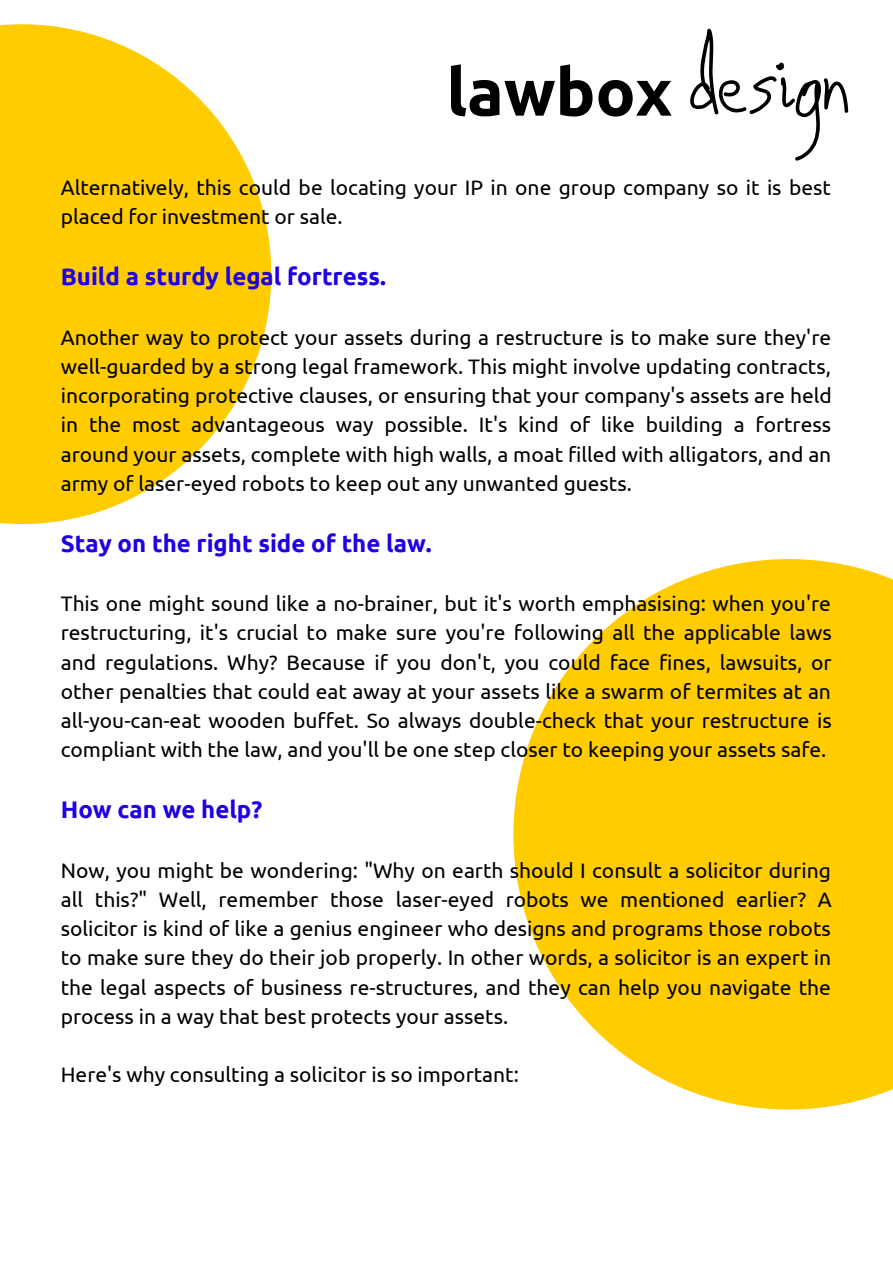
<style>
.page{position:relative;width:893px;height:1264px;background:#fff}
.page>*{position:absolute;margin:0;border:0;box-sizing:border-box;transform-origin:0 0}
.t1{font:127.95px "Aka Acid GR Real Adult";color:#000}
.t2{font:700 66px "Ubuntu";color:#000}
.t3{font:700 24px "Ubuntu";color:#1f00e4}
.t4{font:21px/29.2px "Ubuntu";color:#000;text-align:justify}
</style>
<div class="page">
<svg style="left:0;top:24px;width:271px;height:500px;fill:#fc0"></svg>
<svg style="left:513px;top:559px;width:379px;height:550px;fill:#fc0"></svg>
<p class="t1" style="left:690px;top:10px;width:160px">design</p>
<p class="t4" style="left:61px;top:173px;width:771px">Alternatively, this could be locating your IP in one group company so it is best placed for investment or sale.</p>
<p class="t3" style="left:61px;top:263px;width:326px">Build a sturdy legal fortress.</p>
<p class="t4" style="left:61px;top:322px;width:772px">Another way to protect your assets during a restructure is to make sure they're well-guarded by a strong legal framework. This might involve updating contracts, incorporating protective clauses, or ensuring that your company's assets are held in the most advantageous way possible. It's kind of like building a fortress around your assets, complete with high walls, a moat filled with alligators, and an army of laser-eyed robots to keep out any unwanted guests.</p>
<p class="t3" style="left:61px;top:529px;width:372px">Stay on the right side of the law.</p>
<p class="t4" style="left:61px;top:588px;width:772px">This one might sound like a no-brainer, but it's worth emphasising: when you're restructuring, it's crucial to make sure you're following all the applicable laws and regulations. Why? Because if you don't, you could face fines, lawsuits, or other penalties that could eat away at your assets like a swarm of termites at an all-you-can-eat wooden buffet. So always double-check that your restructure is compliant with the law, and you'll be one step closer to keeping your assets safe.</p>
<p class="t3" style="left:61px;top:795px;width:203px">How can we help?</p>
<p class="t4" style="left:61px;top:855px;width:772px">Now, you might be wondering: "Why on earth should I consult a solicitor during all this?" Well, remember those laser-eyed robots we mentioned earlier? A solicitor is kind of like a genius engineer who designs and programs those robots to make sure they do their job properly. In other words, a solicitor is an expert in the legal aspects of business re-structures, and they can help you navigate the process in a way that best protects your assets.</p>
<p class="t4" style="left:61px;top:1059px;width:459px">Here's why consulting a solicitor is so important:</p>
<p class="t2" style="left:446px;top:54px;width:227px">lawbox</p>
</div>
